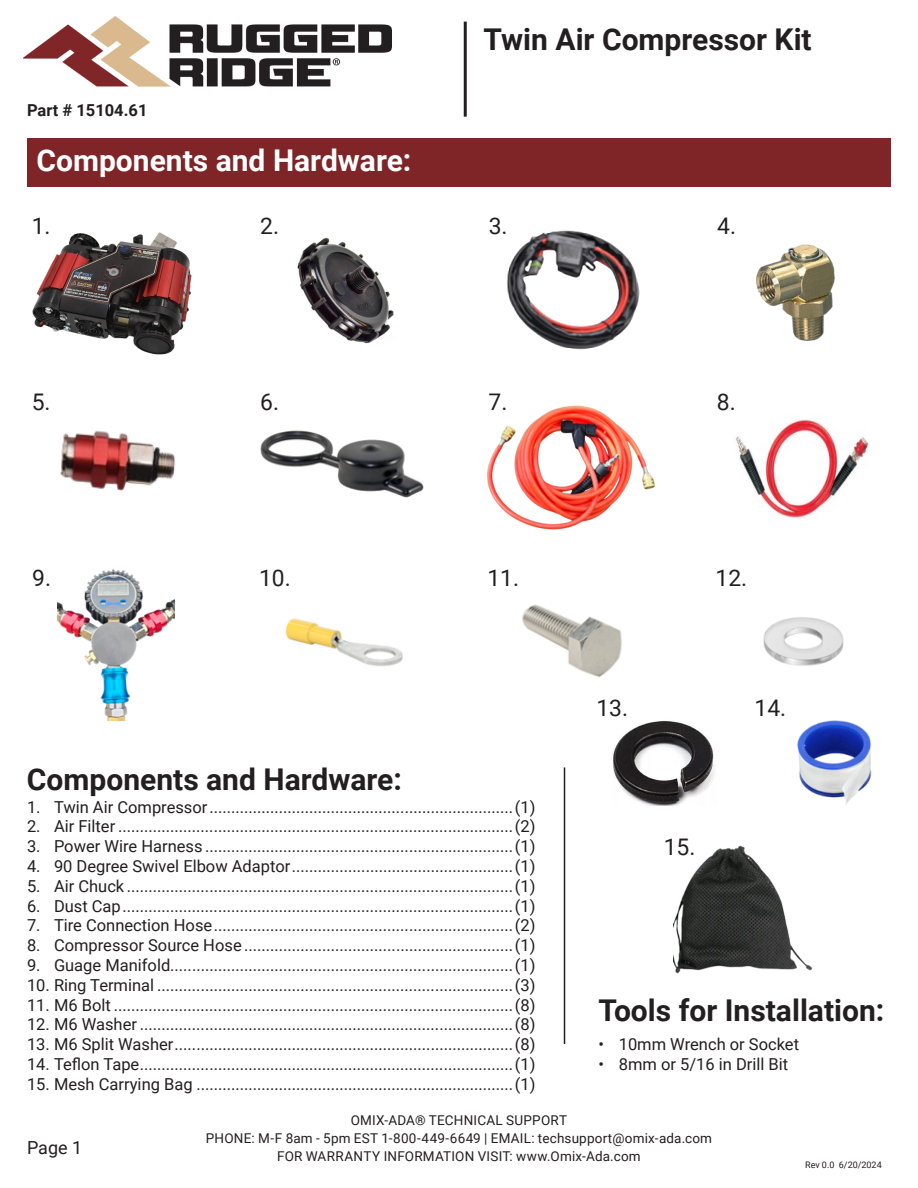
<style>
.page{position:relative;width:918px;height:1188px;background:#fff}
.page>*{position:absolute;margin:0;border:0;box-sizing:border-box;transform-origin:0 0}
.t1{font:700 30px "Roboto";color:#231f20}
.t2{font:700 30px "Roboto";color:#fff}
.t3{font:22.95px "Roboto";color:#231f20}
.t4{font:22.8px "Roboto";color:#231f20}
.t5{font:18px "Roboto";color:#231f20}
.t6{font:16.5px "Roboto";color:#231f20}
.t7{font:700 16.5px "Roboto";color:#231f20}
.t8{font:13.5px "Roboto";letter-spacing:.015em;color:#231f20}
.t9{font:9px "Roboto";color:#231f20}
</style>
<div class="page">
<img style="left:756px;top:244px;width:79px;height:97px">
<img style="left:260px;top:430px;width:164px;height:68px">
<img style="left:32px;top:232px;width:160px;height:123px">
<div style="left:26px;top:212px;width:30px;height:27px;background:#fff"></div>
<img style="left:297px;top:237px;width:97px;height:107px">
<img style="left:507px;top:230px;width:133px;height:120px">
<div style="left:483px;top:212px;width:30px;height:27px;background:#fff"></div>
<img style="left:60px;top:430px;width:116px;height:61px">
<img style="left:487px;top:405px;width:168px;height:125px">
<div style="left:483px;top:387px;width:30px;height:28px;background:#fff"></div>
<img style="left:735px;top:419px;width:134px;height:99px">
<img style="left:57px;top:569px;width:117px;height:152px">
<img style="left:285px;top:618px;width:118px;height:49px">
<img style="left:522px;top:604px;width:100px;height:74px">
<img style="left:763px;top:617px;width:81px;height:49px">
<div style="left:27px;top:138px;width:864px;height:49px;background:#7f2527"></div>
<hr style="left:564px;top:767px;width:1px;height:277px;background:#231f20">
<hr style="left:464px;top:22px;width:3px;height:95px;background:#231f20">
<img style="left:797px;top:720px;width:75px;height:85px">
<img style="left:674px;top:845px;width:139px;height:129px">
<div style="left:661px;top:833px;width:37px;height:27px;background:#fff"></div>
<img style="left:613px;top:721px;width:102px;height:84px">
<img style="left:24px;top:16px;width:368px;height:71px">
<p class="t7" style="left:27px;top:99px;width:122px">Part # 15104.61</p>
<p class="t2" style="left:37px;top:140px;width:376px">Components and Hardware:</p>
<p class="t1" style="left:483px;top:18px;width:330px">Twin Air Compressor Kit</p>
<p class="t3" style="left:32px;top:210px;width:20px">1.</p>
<p class="t3" style="left:260px;top:210px;width:20px">2.</p>
<p class="t3" style="left:489px;top:210px;width:20px">3.</p>
<p class="t3" style="left:717px;top:210px;width:20px">4.</p>
<p class="t4" style="left:32px;top:386px;width:20px">5.</p>
<p class="t4" style="left:489px;top:386px;width:20px">7.</p>
<p class="t4" style="left:717px;top:386px;width:20px">8.</p>
<p class="t4" style="left:260px;top:386px;width:20px">6.</p>
<h3 class="t4" style="left:32px;top:562px;width:20px">9.</h3>
<p class="t4" style="left:259px;top:562px;width:33px">10.</p>
<p class="t4" style="left:487px;top:562px;width:33px">11.</p>
<p class="t4" style="left:716px;top:562px;width:33px">12.</p>
<p class="t1" style="left:27px;top:758px;width:376px">Components and Hardware:</p>
<p class="t4" style="left:596px;top:692px;width:33px">13.</p>
<h3 class="t4" style="left:755px;top:692px;width:33px">14.</h3>
<p class="t6" style="left:27px;top:795px;width:510px">1. Twin Air Compressor......................................................................(1)</p>
<p class="t6" style="left:27px;top:815px;width:510px">2. Air Filter ...........................................................................................(2)</p>
<p class="t6" style="left:27px;top:835px;width:510px">3. Power Wire Harness .......................................................................(1)</p>
<p class="t6" style="left:27px;top:855px;width:510px">4. 90 Degree Swivel Elbow Adaptor...................................................(1)</p>
<p class="t6" style="left:27px;top:874px;width:510px">5. Air Chuck .........................................................................................(1)</p>
<p class="t6" style="left:27px;top:894px;width:510px">6. Dust Cap..........................................................................................(1)</p>
<p class="t6" style="left:27px;top:914px;width:510px">7. Tire Connection Hose.....................................................................(2)</p>
<p class="t6" style="left:27px;top:934px;width:510px">8. Compressor Source Hose ..............................................................(1)</p>
<p class="t6" style="left:27px;top:954px;width:510px">9. Guage Manifold...............................................................................(1)</p>
<p class="t6" style="left:27px;top:973px;width:510px">10. Ring Terminal ..................................................................................(3)</p>
<p class="t6" style="left:27px;top:993px;width:510px">11. M6 Bolt ............................................................................................(8)</p>
<p class="t6" style="left:27px;top:1013px;width:510px">12. M6 Washer ......................................................................................(8)</p>
<p class="t6" style="left:27px;top:1033px;width:510px">13. M6 Split Washer..............................................................................(8)</p>
<p class="t6" style="left:27px;top:1053px;width:510px">14. Teflon Tape......................................................................................(1)</p>
<p class="t6" style="left:27px;top:1072px;width:510px">15. Mesh Carrying Bag .........................................................................(1)</p>
<p class="t4" style="left:664px;top:831px;width:33px">15.</p>
<p class="t1" style="left:598px;top:989px;width:287px">Tools for Installation:</p>
<p class="t6" style="left:598px;top:1033px;width:202px">• 10mm Wrench or Socket</p>
<p class="t6" style="left:598px;top:1053px;width:191px">• 8mm or 5/16 in Drill Bit</p>
<p class="t5" style="left:27px;top:1135px;width:57px">Page 1</p>
<p class="t8" style="left:351px;top:1111px;width:218px">OMIX-ADA® TECHNICAL SUPPORT</p>
<p class="t8" style="left:206px;top:1129px;width:508px">PHONE: M-F 8am - 5pm EST 1-800-449-6649 | EMAIL: techsupport@omix-ada.com</p>
<p class="t8" style="left:277px;top:1147px;width:365px">FOR WARRANTY INFORMATION VISIT: www.Omix-Ada.com</p>
<p class="t9" style="left:805px;top:1158px;width:78px">Rev 0.0 6/20/2024</p>
</div>
